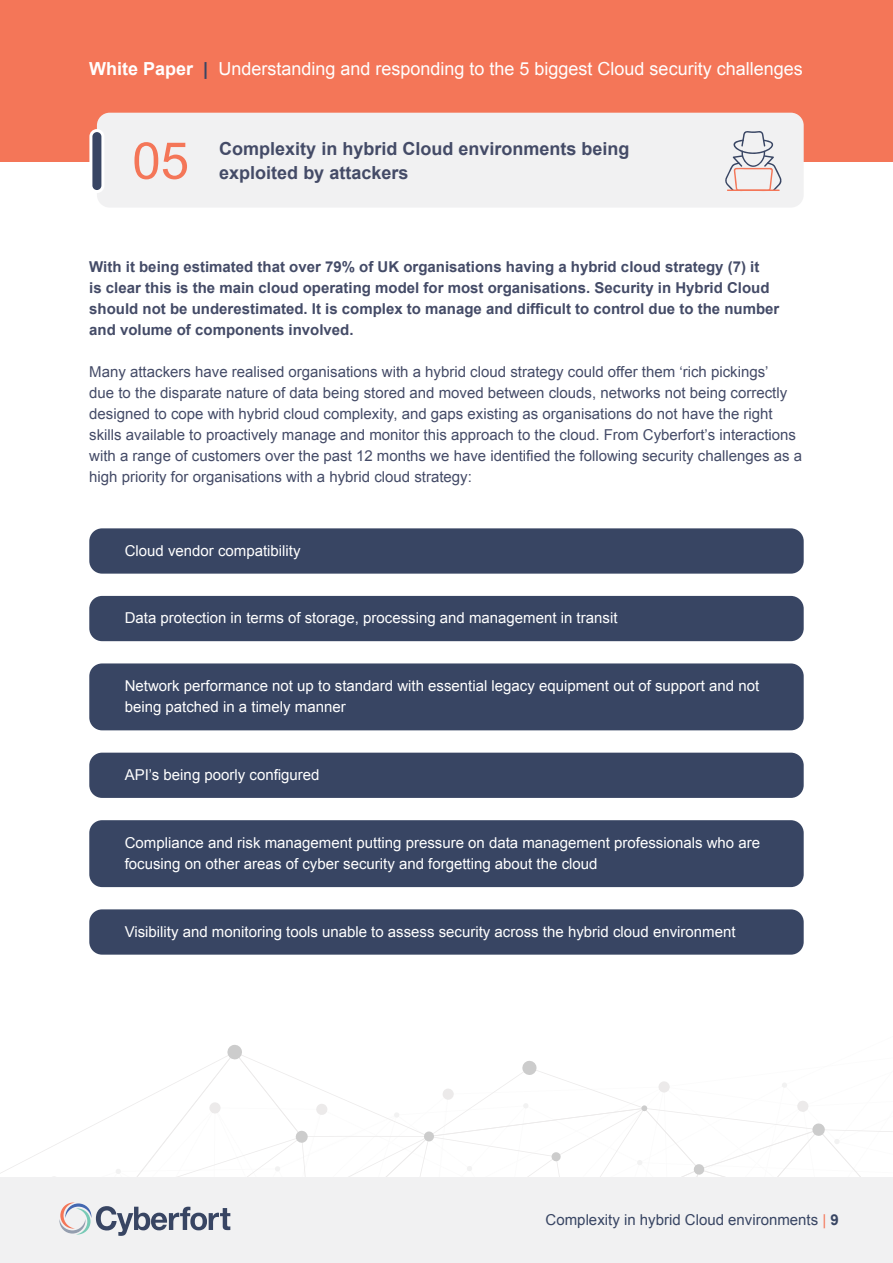
<style>
.page{position:relative;width:893px;height:1263px;background:#fff}
.page>*{position:absolute;margin:0;border:0;box-sizing:border-box;transform-origin:0 0}
.t1{font:51px "Arial";color:#f47658}
.t2{font:18px "Arial";color:#fff}
.t3{font:700 18px "Arial";color:#444b67}
.t4{font:15px/21px "Arial";color:#444b67}
.t5{font:15px/21px "Arial";color:#fff}
.t6{font:700 15px/21px "Arial";color:#444b67}
.t7{font:15px "Arial";color:#384563}
.s1{font-weight:700}
.s2{font-weight:700;color:#384563}
.s3{color:#f47658}
</style>
<div class="page">
<div style="left:0;top:0;width:893px;height:161px;background:#f47658"></div>
<svg style="left:0;top:1045px;width:893px;height:218px"></svg>
<div style="left:97px;top:113px;width:707px;height:95px;background:#f1f1f2;border-radius:13px"></div>
<div style="left:91px;top:131px;width:12px;height:61px;background:#384563;border-radius:6px"></div>
<div style="left:89px;top:129px;width:15px;height:64px;border:3px solid #fff;border-radius:6px"></div>
<svg style="left:725px;top:131px;width:57px;height:61px"></svg>
<div style="left:89px;top:528px;width:715px;height:46px;background:#384563;border-radius:13px"></div>
<div style="left:89px;top:753px;width:715px;height:45px;background:#384563;border-radius:13px"></div>
<div style="left:89px;top:909px;width:715px;height:46px;background:#384563;border-radius:13px"></div>
<div style="left:89px;top:596px;width:715px;height:45px;background:#384563;border-radius:13px"></div>
<div style="left:89px;top:663px;width:715px;height:67px;background:#384563;border-radius:13px"></div>
<div style="left:89px;top:820px;width:715px;height:67px;background:#384563;border-radius:13px"></div>
<p class="t2" style="left:89px;top:56px;width:715px"><span class="s1">White Paper</span> <span class="s2">|</span> Understanding and responding to the 5 biggest Cloud security challenges</p>
<h1 class="t1" style="left:132px;top:127px;width:58px">05</h1>
<p class="t3" style="left:219px;top:137px;width:412px">Complexity in hybrid Cloud environments being</p>
<p class="t3" style="left:219px;top:161px;width:191px">exploited by attackers</p>
<p class="t6" style="left:89px;top:257px;width:692px">With it being estimated that over 79% of UK organisations having a hybrid cloud strategy (7) it<br>is clear this is the main cloud operating model for most organisations. Security in Hybrid Cloud should not be underestimated. It is complex to manage and difficult to control due to the number and volume of components involved.</p>
<p class="t4" style="left:89px;top:362px;width:714px">Many attackers have realised organisations with a hybrid cloud strategy could offer them ‘rich pickings’<br>due to the disparate nature of data being stored and moved between clouds, networks not being correctly designed to cope with hybrid cloud complexity, and gaps existing as organisations do not have the right skills available to proactively manage and monitor this approach to the cloud. From Cyberfort’s interactions with a range of customers over the past 12 months we have identified the following security challenges as a high priority for organisations with a hybrid cloud strategy:</p>
<p class="t5" style="left:125px;top:540px;width:177px">Cloud vendor compatibility</p>
<p class="t5" style="left:125px;top:608px;width:494px">Data protection in terms of storage, processing and management in transit</p>
<p class="t5" style="left:125px;top:675px;width:636px">Network performance not up to standard with essential legacy equipment out of support and not being patched in a timely manner</p>
<p class="t5" style="left:125px;top:764px;width:196px">API’s being poorly configured</p>
<p class="t5" style="left:125px;top:832px;width:637px">Compliance and risk management putting pressure on data management professionals who are focusing on other areas of cyber security and forgetting about the cloud</p>
<p class="t5" style="left:125px;top:921px;width:612px">Visibility and monitoring tools unable to assess security across the hybrid cloud environment</p>
<p class="t7" style="left:546px;top:1210px;width:295px">Complexity in hybrid Cloud environments <span class="s3">|</span> <span class="s1">9</span></p>
</div>
